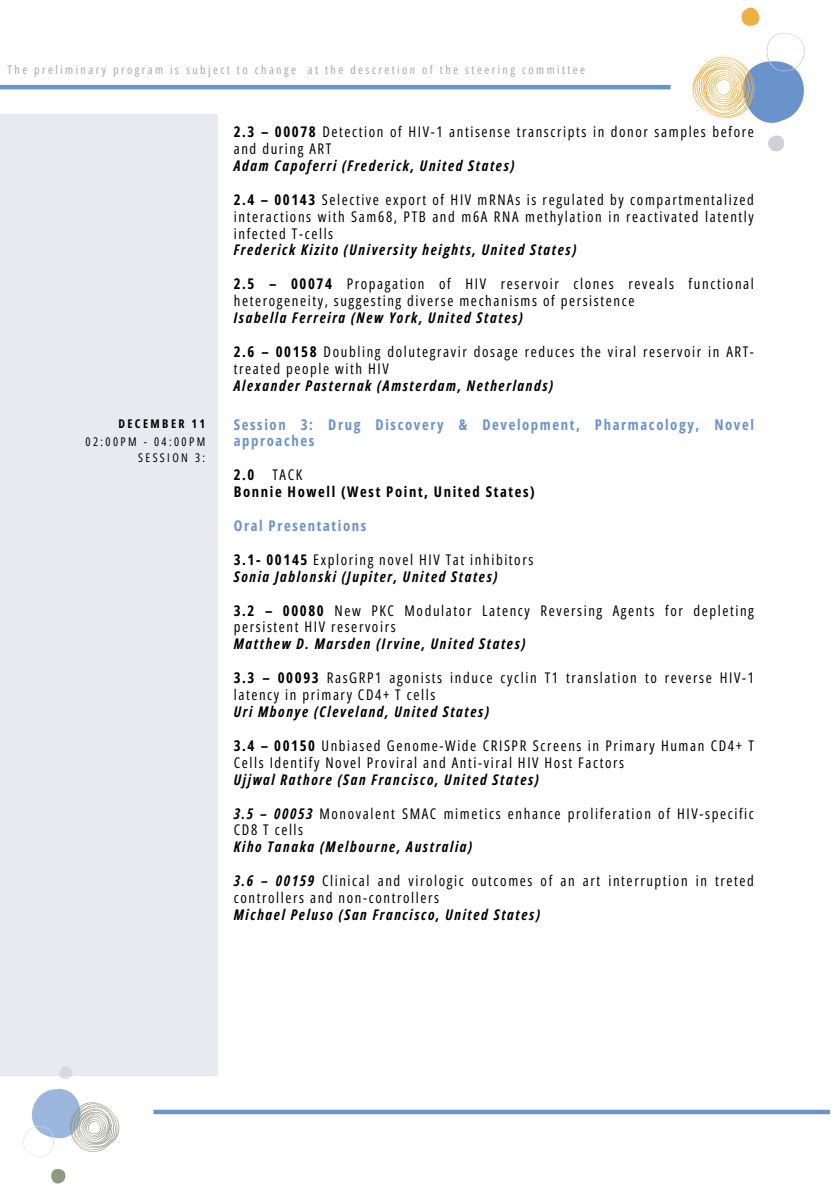
<style>
.page{position:relative;width:839px;height:1191px;background:#fff}
.page>*{position:absolute;margin:0;border:0;box-sizing:border-box;transform-origin:0 0}
.t1{font:14.8px/17px "Open Sans Condensed";letter-spacing:.11em;color:#000}
.t2{font:italic 700 14.8px/17px "Open Sans Condensed";letter-spacing:.11em;color:#000}
.t3{font:700 14.8px/17px "Open Sans Condensed";letter-spacing:.11em;color:#6a93cc}
.t4{font:700 14.8px/17px "Open Sans Condensed";letter-spacing:.11em;color:#000}
.t5{font:12px "Open Sans Condensed";letter-spacing:.2em;color:#a6a6a6}
.t6{font:12px/16px "Open Sans Condensed";letter-spacing:.2em;color:#000;text-align:right}
.t7{font:700 12px "Open Sans Condensed";letter-spacing:.2em;color:#000}
.s1{font-weight:700}
.s2{font-weight:400}
.s3{font-style:normal}
.s4{font-weight:400;font-style:normal}
.s5{font-weight:700;font-style:italic}
</style>
<div class="page">
<div style="left:0;top:114px;width:217px;height:962px;background:#e7ebef"></div>
<svg style="left:692px;top:7px;width:113px;height:145px"></svg>
<hr style="left:0;top:85px;width:670px;height:4px;background:#6a93cc">
<svg style="left:23px;top:1066px;width:97px;height:118px"></svg>
<hr style="left:153px;top:1110px;width:676px;height:4px;background:#6a93cc">
<p class="t5" style="left:8px;top:61px;width:579px">The preliminary program is subject to change at the descretion of the steering committee</p>
<p class="t1" style="left:234px;top:123px;width:521px"><span class="s1">2.3 – 00078</span> Detection of HIV-1 antisense transcripts in donor samples before and during ART</p>
<p class="t2" style="left:234px;top:157px;width:282px">Adam Capoferri (Frederick, United States)</p>
<p class="t1" style="left:234px;top:190px;width:521px;text-align:justify"><span class="s1">2.4 – 00143</span> Selective export of HIV mRNAs is regulated by compartmentalized interactions with Sam68, PTB and m6A RNA methylation in reactivated latently infected T-cells</p>
<p class="t2" style="left:234px;top:241px;width:344px">Frederick Kizito (University heights, United States)</p>
<p class="t1" style="left:234px;top:275px;width:521px"><span class="s1">2.5 – 00074</span> Propagation of HIV reservoir clones reveals functional heterogeneity, suggesting diverse mechanisms of persistence</p>
<p class="t2" style="left:234px;top:309px;width:290px">Isabella Ferreira (New York, United States)</p>
<p class="t1" style="left:234px;top:343px;width:521px"><span class="s1">2.6 – 00158</span> Doubling dolutegravir dosage reduces the viral reservoir in ART&shy;treated people with HIV</p>
<p class="t2" style="left:234px;top:377px;width:321px">Alexander Pasternak (Amsterdam, Netherlands)</p>
<p class="t7" style="left:118px;top:415px;width:88px">DECEMBER 11</p>
<p class="t3" style="left:234px;top:415px;width:521px">Session 3: Drug Discovery &amp; Development, Pharmacology, Novel approaches</p>
<p class="t4" style="left:234px;top:466px;width:302px">2.0 <span class="s2">TACK<br></span>Bonnie Howell (West Point, United States)</p>
<p class="t3" style="left:234px;top:517px;width:134px">Oral Presentations</p>
<p class="t2" style="left:234px;top:551px;width:301px"><span class="s3">3.1- 00145</span> <span class="s4">Exploring novel HIV Tat inhibitors<br></span>Sonia Jablonski (Jupiter, United States)</p>
<p class="t1" style="left:234px;top:601px;width:521px"><span class="s1">3.2 – 00080</span> New PKC Modulator Latency Reversing Agents for depleting persistent HIV reservoirs</p>
<p class="t2" style="left:234px;top:635px;width:293px">Matthew D. Marsden (Irvine, United States)</p>
<p class="t1" style="left:234px;top:669px;width:521px"><span class="s1">3.3 – 00093</span> RasGRP1 agonists induce cyclin T1 translation to reverse HIV-1 latency in primary CD4+ T cells</p>
<p class="t2" style="left:234px;top:703px;width:257px">Uri Mbonye (Cleveland, United States)</p>
<p class="t1" style="left:234px;top:737px;width:521px"><span class="s1">3.4 – 00150</span> Unbiased Genome-Wide CRISPR Screens in Primary Human CD4+ T<br>Cells Identify Novel Proviral and Anti-viral HIV Host Factors</p>
<p class="t2" style="left:234px;top:770px;width:306px">Ujjwal Rathore (San Francisco, United States)</p>
<p class="t1" style="left:234px;top:804px;width:521px"><span class="s5">3.5 – 00053</span> Monovalent SMAC mimetics enhance proliferation of HIV-specific<br>CD8 T cells</p>
<p class="t2" style="left:234px;top:838px;width:240px">Kiho Tanaka (Melbourne, Australia)</p>
<p class="t1" style="left:234px;top:872px;width:521px"><span class="s5">3.6 – 00159</span> Clinical and virologic outcomes of an art interruption in treted controllers and non-controllers</p>
<p class="t2" style="left:234px;top:906px;width:308px">Michael Peluso (San Francisco, United States)</p>
<p class="t6" style="left:86px;top:433px;width:121px">02:00PM - 04:00PM<br>SESSION 3:</p>
</div>
